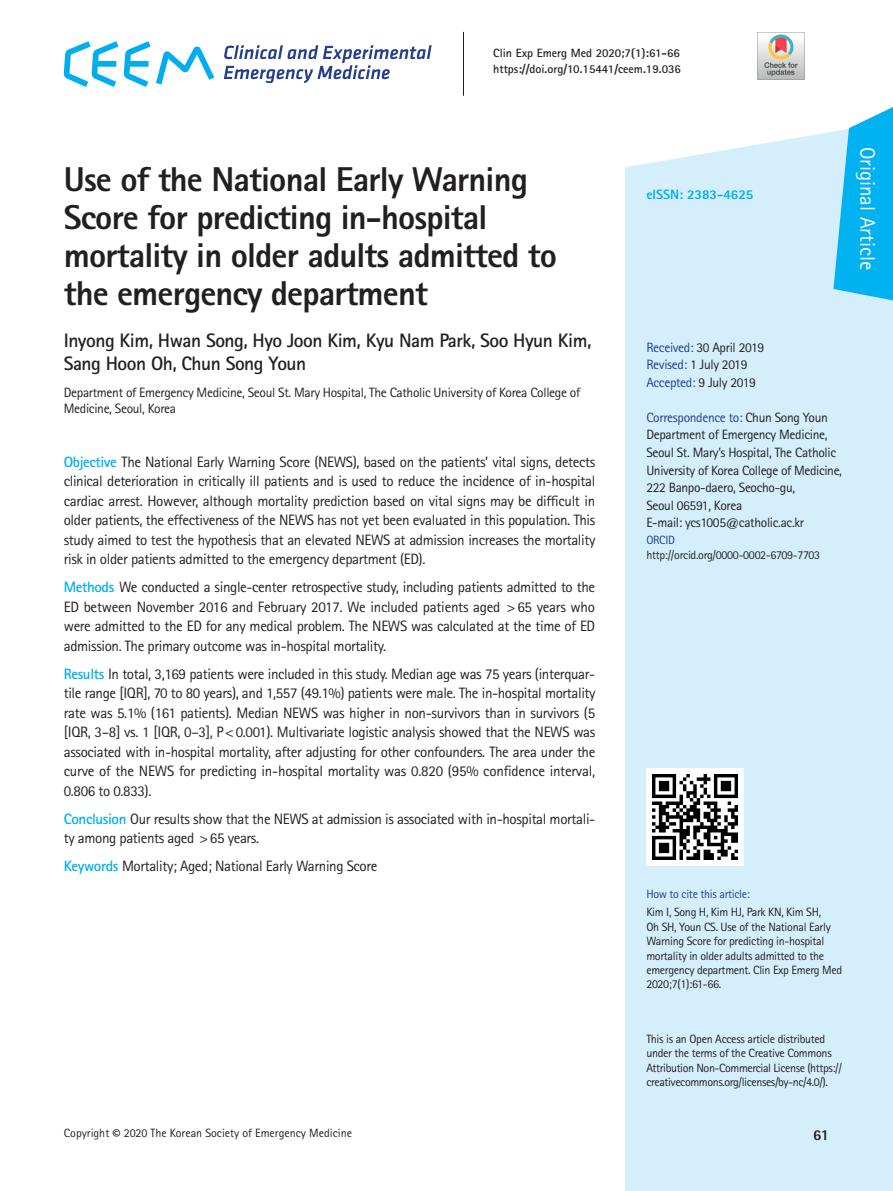
<style>
.page{position:relative;width:893px;height:1191px;background:#fff}
.page>*{position:absolute;margin:0;border:0;box-sizing:border-box;transform-origin:0 0}
.제목{font:800 34.5px/38px "Rotis Sans Serif Std";letter-spacing:-.025em;color:#231f20}
.t1{font:21px "Rotis Sans Serif Std";color:#fff}
.저자{font:700 19.5px/23.4px "Rotis Sans Serif Std";letter-spacing:-.025em;color:#231f20}
.초록{font:15px/19.5px "Rotis Sans Serif Std";letter-spacing:-.025em;color:#231f20;text-align:justify}
.t2{font:800 15px "Rotis Sans Serif Std";color:#231f20}
.교신저자{font:13.5px/17.5px "Rotis Sans Serif Std";letter-spacing:-.025em;color:#231f20}
.소속{font:13.5px/16.2px "Rotis Sans Serif Std";letter-spacing:-.025em;color:#231f20}
.교신저자-2{font:13.5px "Rotis Sans Serif Std";letter-spacing:-.025em;color:#253f8e}
.t3{font:800 13.5px "Rotis Sans Serif Std";color:#00aeef}
.인용주소본문{font:12px/14.4px "Rotis Sans Serif Std";letter-spacing:-.025em;color:#231f20}
.잡지볼륨{font:700 12px "Rotis Sans Serif Std";color:#231f20}
.인용주소본문-2{font:12px "Rotis Sans Serif Std";color:#231f20}
.교신저자-3{font:12px "Rotis Sans Serif Std";letter-spacing:-.025em;color:#231f20}
.인용주소볼드{font:12px "Rotis Sans Serif Std";letter-spacing:-.025em;color:#253f8e}
.교신저자-4{font:12px "Rotis Sans Serif Std";letter-spacing:-.025em;color:#253f8e}
.s1{font-weight:700;color:#00aeef}
.s2{color:#253f8e}
.s3{color:#231f20}
.s4{font-family:"Myriad Pro";font-weight:700}
</style>
<div class="page">
<div style="left:625px;top:131px;width:268px;height:1060px;background:#d4effb"></div>
<svg style="left:833px;top:107px;width:60px;height:193px;background:#31c0f1"></svg>
<svg style="left:64px;top:41px;width:54px;height:46px"></svg>
<svg style="left:124px;top:41px;width:90px;height:46px"></svg>
<svg style="left:224px;top:45px;width:208px;height:38px"></svg>
<hr style="left:463px;top:32px;width:1px;height:64px;background:#231f20">
<div style="left:646px;top:768px;width:98px;height:98px;background:#fff"></div>
<img style="left:653px;top:775px;width:85px;height:85px">
<img style="left:758px;top:32px;width:46px;height:47px">
<p class="잡지볼륨" style="left:493px;top:45px;width:188px">Clin Exp Emerg Med 2020;7(1):61-66</p>
<p class="잡지볼륨" style="left:493px;top:62px;width:189px">https://doi.org/10.15441/ceem.19.036</p>
<p class="제목" style="left:64px;top:160px;width:495px">Use of the National Early Warning<br>Score for predicting in-hospital mortality in older adults admitted to the emergency department</p>
<p class="저자" style="left:64px;top:328px;width:529px">Inyong Kim, Hwan Song, Hyo Joon Kim, Kyu Nam Park, Soo Hyun Kim,<br>Sang Hoon Oh, Chun Song Youn</p>
<p class="소속" style="left:64px;top:384px;width:518px">Department of Emergency Medicine, Seoul St. Mary Hospital, The Catholic University of Korea College of<br>Medicine, Seoul, Korea</p>
<p class="초록" style="left:64px;top:451px;width:533px"><span class="s1">Objective</span> The National Early Warning Score (NEWS), based on the patients’ vital signs, detects clinical deterioration in critically ill patients and is used to reduce the incidence of in-hospital cardiac arrest. However, although mortality prediction based on vital signs may be difficult in older patients, the effectiveness of the NEWS has not yet been evaluated in this population. This study aimed to test the hypothesis that an elevated NEWS at admission increases the mortality risk in older patients admitted to the emergency department (ED).</p>
<p class="초록" style="left:64px;top:577px;width:533px"><span class="s1">Methods</span> We conducted a single-center retrospective study, including patients admitted to the ED between November 2016 and February 2017. We included patients aged &gt;65 years who were admitted to the ED for any medical problem. The NEWS was calculated at the time of ED admission. The primary outcome was in-hospital mortality.</p>
<p class="초록" style="left:64px;top:663px;width:533px"><span class="s1">Results</span> In total, 3,169 patients were included in this study. Median age was 75 years (interquar&shy;tile range [IQR], 70 to 80 years), and 1,557 (49.1%) patients were male. The in-hospital mortality rate was 5.1% (161 patients). Median NEWS was higher in non-survivors than in survivors (5 [IQR, 3–8] vs. 1 [IQR, 0–3], P&lt;0.001). Multivariate logistic analysis showed that the NEWS was associated with in-hospital mortality, after adjusting for other confounders. The area under the curve of the NEWS for predicting in-hospital mortality was 0.820 (95% confidence interval, 0.806 to 0.833).</p>
<p class="초록" style="left:64px;top:808px;width:533px"><span class="s1">Conclusion</span> Our results show that the NEWS at admission is associated with in-hospital mortali&shy;ty among patients aged &gt;65 years.</p>
<p class="초록" style="left:64px;top:856px;width:315px"><span class="s1">Keywords</span> Mortality; Aged; National Early Warning Score</p>
<p class="t3" style="left:646px;top:185px;width:109px">eISSN: 2383-4625</p>
<p class="t1" style="left:880px;top:147px;width:125px;rotate:90deg">Original Article</p>
<p class="교신저자" style="left:646px;top:338px;width:119px"><span class="s2">Received:</span> 30 April 2019</p>
<p class="교신저자" style="left:646px;top:356px;width:103px"><span class="s2">Revised:</span> 1 July 2019</p>
<p class="교신저자-2" style="left:646px;top:374px;width:111px">Accepted: <span class="s3">9 July 2019</span></p>
<p class="교신저자-2" style="left:646px;top:409px;width:183px">Correspondence to: <span class="s3">Chun Song Youn</span></p>
<p class="교신저자" style="left:646px;top:426px;width:197px">Department of Emergency Medicine, Seoul St. Mary’s Hospital, The Catholic University of Korea College of Medicine, 222 Banpo-daero, Seocho-gu,<br>Seoul 06591, Korea</p>
<p class="교신저자" style="left:646px;top:514px;width:159px">E-mail: ycs1005@catholic.ac.kr</p>
<p class="교신저자-4" style="left:646px;top:532px;width:30px">ORCID</p>
<p class="교신저자-3" style="left:646px;top:548px;width:175px">http://orcid.org/0000-0002-6709-7703</p>
<p class="인용주소볼드" style="left:646px;top:886px;width:105px">How to cite this article:</p>
<p class="인용주소본문" style="left:646px;top:905px;width:197px">Kim I, Song H, Kim HJ, Park KN, Kim SH,<br>Oh SH, Youn CS. Use of the National Early Warning Score for predicting in-hospital mortality in older adults admitted to the emergency department. Clin Exp Emerg Med 2020;7(1):61-66.</p>
<p class="인용주소본문" style="left:646px;top:1031px;width:197px">This is an Open Access article distributed under the terms of the Creative Commons Attribution Non-Commercial License (https:// creativecommons.org/licenses/by-nc/4.0/).</p>
<p class="인용주소본문-2" style="left:64px;top:1126px;width:290px">Copyright <span class="s4">©</span> 2020 The Korean Society of Emergency Medicine</p>
<p class="t2" style="left:813px;top:1125px;width:18px">61</p>
</div>
